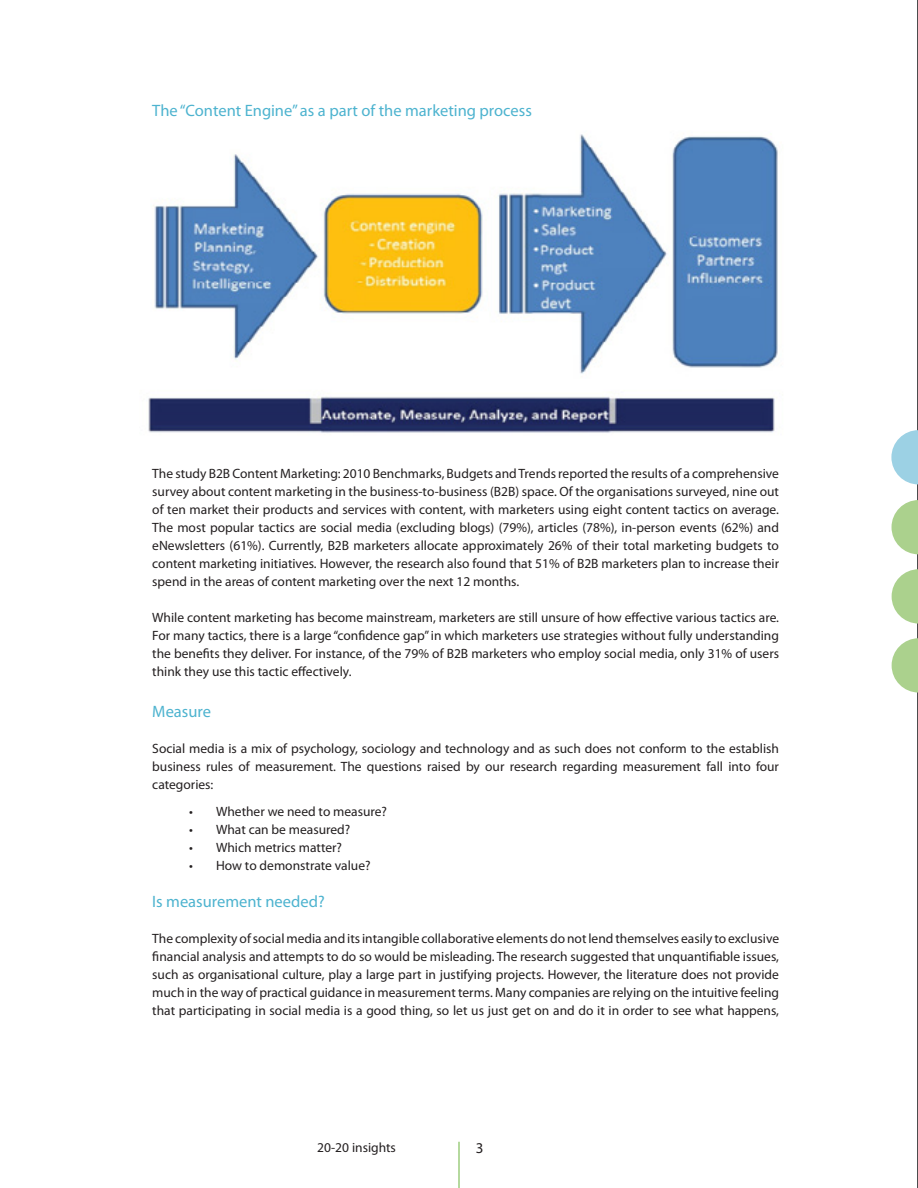
<style>
.page{position:relative;width:918px;height:1188px;background:#fff}
.page>*{position:absolute;margin:0;border:0;box-sizing:border-box;transform-origin:0 0}
.t1{font:16.5px "Myriad Pro";color:#4db3cf}
.t2{font:15px "Myriad Pro";color:#231f20}
.t3{font:13.5px/18px "Myriad Pro";color:#231f20;text-align:justify}
</style>
<div class="page">
<hr style="left:917px;top:0;width:1px;height:1188px;background:#4b4c4d">
<hr style="left:459px;top:1142px;width:1px;height:46px;background:#6cb43f">
<svg style="left:891px;top:430px;width:27px;height:54px"></svg>
<svg style="left:892px;top:500px;width:26px;height:54px"></svg>
<svg style="left:892px;top:569px;width:26px;height:55px"></svg>
<svg style="left:892px;top:638px;width:26px;height:55px"></svg>
<img style="left:148px;top:134px;width:630px;height:299px">
<p class="t1" style="left:152px;top:100px;width:381px">The “Content Engine” as a part of the marketing process</p>
<p class="t3" style="left:152px;top:464px;width:628px">The study B2B Content Marketing: 2010 Benchmarks, Budgets and Trends reported the results of a comprehensive survey about content marketing in the business-to-business (B2B) space. Of the organisations surveyed, nine out of ten market their products and services with content, with marketers using eight content tactics on average.<br>The most popular tactics are social media (excluding blogs) (79%), articles (78%), in-person events (62%) and eNewsletters (61%). Currently, B2B marketers allocate approximately 26% of their total marketing budgets to content marketing initiatives. However, the research also found that 51% of B2B marketers plan to increase their spend in the areas of content marketing over the next 12 months.</p>
<p class="t3" style="left:152px;top:608px;width:628px">While content marketing has become mainstream, marketers are still unsure of how effective various tactics are.<br>For many tactics, there is a large “confidence gap” in which marketers use strategies without fully understanding the benefits they deliver. For instance, of the 79% of B2B marketers who employ social media, only 31% of users think they use this tactic effectively.</p>
<p class="t1" style="left:152px;top:701px;width:60px">Measure</p>
<p class="t3" style="left:152px;top:739px;width:628px">Social media is a mix of psychology, sociology and technology and as such does not conform to the establish business rules of measurement. The questions raised by our research regarding measurement fall into four categories:</p>
<p class="t3" style="left:189px;top:802px;width:200px">• Whether we need to measure?</p>
<p class="t3" style="left:189px;top:820px;width:163px">• What can be measured?</p>
<p class="t3" style="left:189px;top:838px;width:155px">• Which metrics matter?</p>
<p class="t3" style="left:189px;top:856px;width:183px">• How to demonstrate value?</p>
<p class="t1" style="left:152px;top:892px;width:174px">Is measurement needed?</p>
<p class="t3" style="left:152px;top:930px;width:628px">The complexity of social media and its intangible collaborative elements do not lend themselves easily to exclusive financial analysis and attempts to do so would be misleading. The research suggested that unquantifiable issues, such as organisational culture, play a large part in justifying projects. However, the literature does not provide much in the way of practical guidance in measurement terms. Many companies are relying on the intuitive feeling that participating in social media is a good thing, so let us just get on and do it in order to see what happens,</p>
<p class="t3" style="left:317px;top:1138px;width:80px">20-20 insights</p>
<p class="t2" style="left:476px;top:1139px;width:9px">3</p>
</div>
